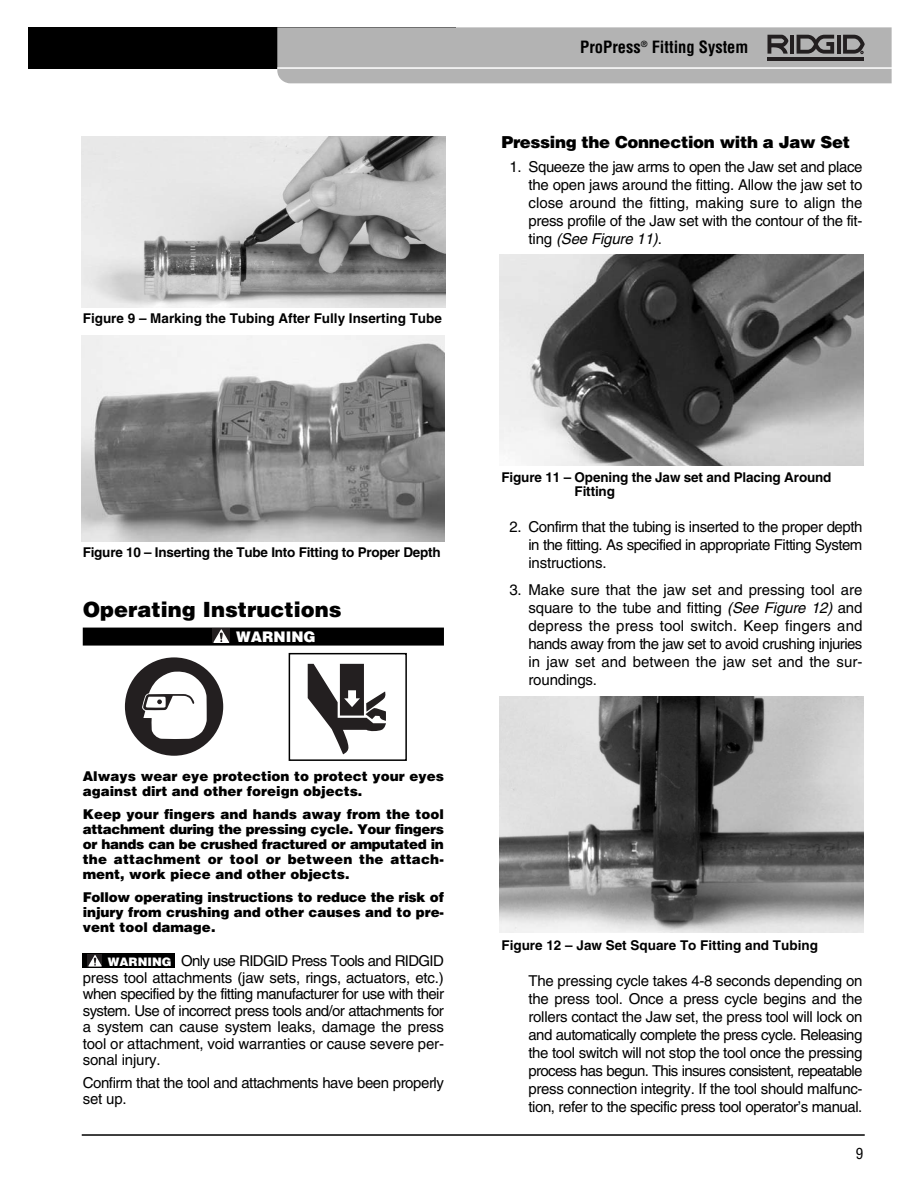
<style>
.page{position:relative;width:918px;height:1188px;background:#fff}
.page>*{position:absolute;margin:0;border:0;box-sizing:border-box;transform-origin:0 0}
.t1{font:900 21px "Helvetica";color:#000}
.t2{font:900 16.5px "Helvetica";letter-spacing:-.02em;color:#000}
.t3{font:700 condensed 16.5px "Helvetica";color:#000}
.t4{font:15px/18px "Helvetica";letter-spacing:-.025em;color:#000;text-align:justify}
.t5{font:condensed 15px "Helvetica";color:#000}
.t6{font:900 14.7px "Helvetica";color:#fff}
.t7{font:900 13.5px/15px "Helvetica";color:#000;text-align:justify}
.t8{font:700 13.5px/13.5px "Helvetica";letter-spacing:-.01em;color:#000}
.t9{font:900 11.7px "Helvetica";color:#fff}
.s1{font-style:italic}
</style>
<div class="page">
<hr style="left:82px;top:1134px;width:783px;height:2px;background:#000">
<div style="left:28px;top:28px;width:427px;height:41px;background:#000"></div>
<svg style="left:277px;top:27px;width:615px;height:56px;background:#afaeae"></svg>
<div style="left:83px;top:628px;width:361px;height:18px;background:#000"></div>
<div style="left:212px;top:628px;width:18px;height:15px;background:#231f20"></div>
<svg style="left:213px;top:629px;width:16px;height:14px"></svg>
<img style="left:81px;top:136px;width:364px;height:171px">
<img style="left:81px;top:335px;width:363px;height:207px">
<img style="left:500px;top:254px;width:363px;height:212px">
<img style="left:500px;top:696px;width:364px;height:237px">
<div style="left:82px;top:953px;width:93px;height:15px;background:#000"></div>
<div style="left:88px;top:954px;width:14px;height:12px;background:#231f20"></div>
<svg style="left:88px;top:955px;width:14px;height:11px"></svg>
<svg style="left:125px;top:657px;width:98px;height:99px"></svg>
<svg style="left:308px;top:664px;width:78px;height:90px"></svg>
<div style="left:289px;top:653px;width:118px;height:108px;border:2px solid #000"></div>
<p class="t8" style="left:83px;top:313px;width:361px">Figure 9 – Marking the Tubing After Fully Inserting Tube</p>
<p class="t3" style="left:580px;top:40px;width:170px">ProPress<sup>®</sup> Fitting System</p>
<p class="t2" style="left:502px;top:137px;width:350px">Pressing the Connection with a Jaw Set</p>
<p class="t4" style="left:529px;top:159px;width:335px;text-indent:-19px">1. Squeeze the jaw arms to open the Jaw set and place the open jaws around the fitting. Allow the jaw set to close around the fitting, making sure to align the press profile of the Jaw set with the contour of the fit&shy;t i n g <span class="s1">(See Figure 11)</span>.</p>
<p class="t8" style="left:83px;top:547px;width:360px">Figure 10 – Inserting the Tube Into Fitting to Proper Depth</p>
<h1 class="t1" style="left:83px;top:602px;width:260px">Operating Instructions</h1>
<p class="t6" style="left:236px;top:631px;width:81px">WARNING</p>
<p class="t7" style="left:83px;top:769px;width:363px">Always wear eye protection to protect your eyes against dirt and other foreign objects.</p>
<p class="t7" style="left:83px;top:808px;width:363px">Keep your fingers and hands away from the tool attachment during the pressing cycle. Your fingers or hands can be crushed fractured or amputated in the attachment or tool or between the attach&shy;ment, work piece and other objects.</p>
<p class="t7" style="left:83px;top:891px;width:363px">Follow operating instructions to reduce the risk of injury from crushing and other causes and to pre&shy;vent tool damage.</p>
<p class="t4" style="left:83px;top:954px;width:363px;line-height:16.5px;text-indent:98px">Only use RIDGID Press Tools and RIDGID press tool attachments (jaw sets, rings, actuators, etc.) when specified by the fitting manufacturer for use with their system. Use of incorrect press tools and/or attachments for a system can cause system leaks, damage the press tool or attachment, void warranties or cause severe per&shy;sonal injury.</p>
<p class="t4" style="left:83px;top:1076px;width:363px;line-height:16.5px">Confirm that the tool and attachments have been properly set up.</p>
<p class="t9" style="left:108px;top:957px;width:65px">WARNING</p>
<p class="t8" style="left:575px;top:472px;width:258px;text-indent:-73px">Figure 11 – Opening the Jaw set and Placing Around<br>Fitting</p>
<p class="t4" style="left:529px;top:519px;width:335px;text-indent:-19px">2. Confirm that the tubing is inserted to the proper depth in the fitting. As specified in appropriate Fitting System instructions.</p>
<p class="t4" style="left:529px;top:582px;width:335px;text-indent:-19px">3. Make sure that the jaw set and pressing tool are square to the tube and fitting <span class="s1">(See Figure 12)</span> and depress the press tool switch. Keep fingers and hands away from the jaw set to avoid crushing injuries in jaw set and between the jaw set and the sur&shy;roundings.</p>
<p class="t8" style="left:502px;top:940px;width:318px">Figure 12 – Jaw Set Square To Fitting and Tubing</p>
<p class="t4" style="left:529px;top:973px;width:336px">The pressing cycle takes 4-8 seconds depending on the press tool. Once a press cycle begins and the rollers contact the Jaw set, the press tool will lock on and automatically complete the press cycle. Releasing the tool switch will not stop the tool once the pressing process has begun. This insures consistent, repeatable press connection integrity. If the tool should malfunc&shy;tion, refer to the specific press tool operator’s manual.</p>
<p class="t5" style="left:856px;top:1148px;width:9px">9</p>
</div>
